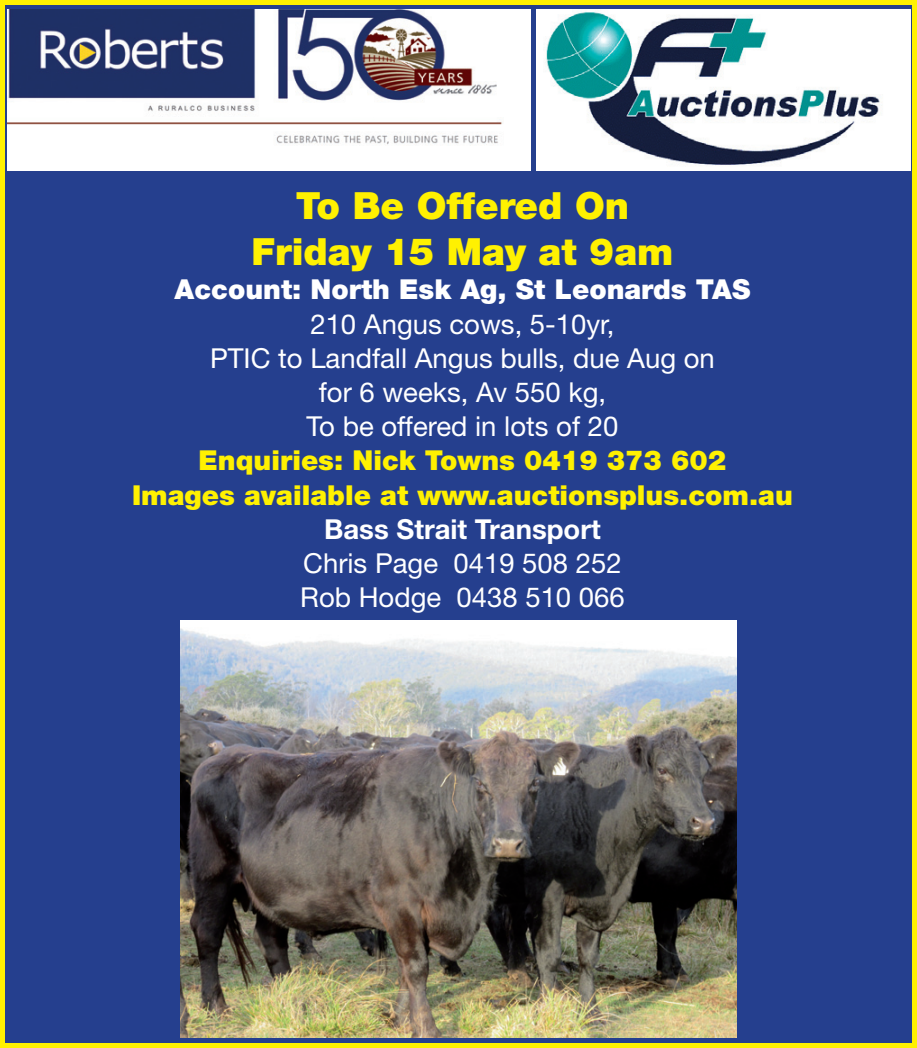
<style>
.page{position:relative;width:917px;height:1048px;background:#253f8e}
.page>*{position:absolute;margin:0;border:0;box-sizing:border-box;transform-origin:0 0}
.t1{font:900 37.5px/46.2px "Helvetica Neue";color:#fff101;text-align:center}
.t2{font:27.5px/34.2px "Helvetica Neue";color:#fff;text-align:center}
.t3{font:900 27.5px/34.2px "Helvetica Neue";color:#fff101;text-align:center}
.t4{font:900 27.5px "Helvetica Neue";color:#fff}
.t5{font:700 27.5px "Helvetica Neue";color:#fff}
</style>
<div class="page">
<img style="left:7px;top:9px;width:523px;height:162px">
<img style="left:536px;top:9px;width:375px;height:162px">
<img style="left:181px;top:620px;width:555px;height:417px">
<h1 class="t1" style="left:251px;top:186px;width:423px">To Be Offered On<br>Friday 15 May at 9am</h1>
<p class="t4" style="left:175px;top:280px;width:577px">Account: North Esk Ag, St Leonards TAS</p>
<p class="t2" style="left:210px;top:309px;width:506px">210 Angus cows, 5-10yr,<br>PTIC to Landfall Angus bulls, due Aug on for 6 weeks, Av 550 kg,<br>To be offered in lots of 20</p>
<p class="t3" style="left:132px;top:446px;width:662px">Enquiries: Nick Towns 0419 373 602<br>Images available at www.auctionsplus.com.au</p>
<p class="t5" style="left:324px;top:519px;width:278px">Bass Strait Transport</p>
<p class="t2" style="left:300px;top:549px;width:326px;text-align:left">Chris Page 0419 508 252<br>Rob Hodge 0438 510 066</p>
</div>
